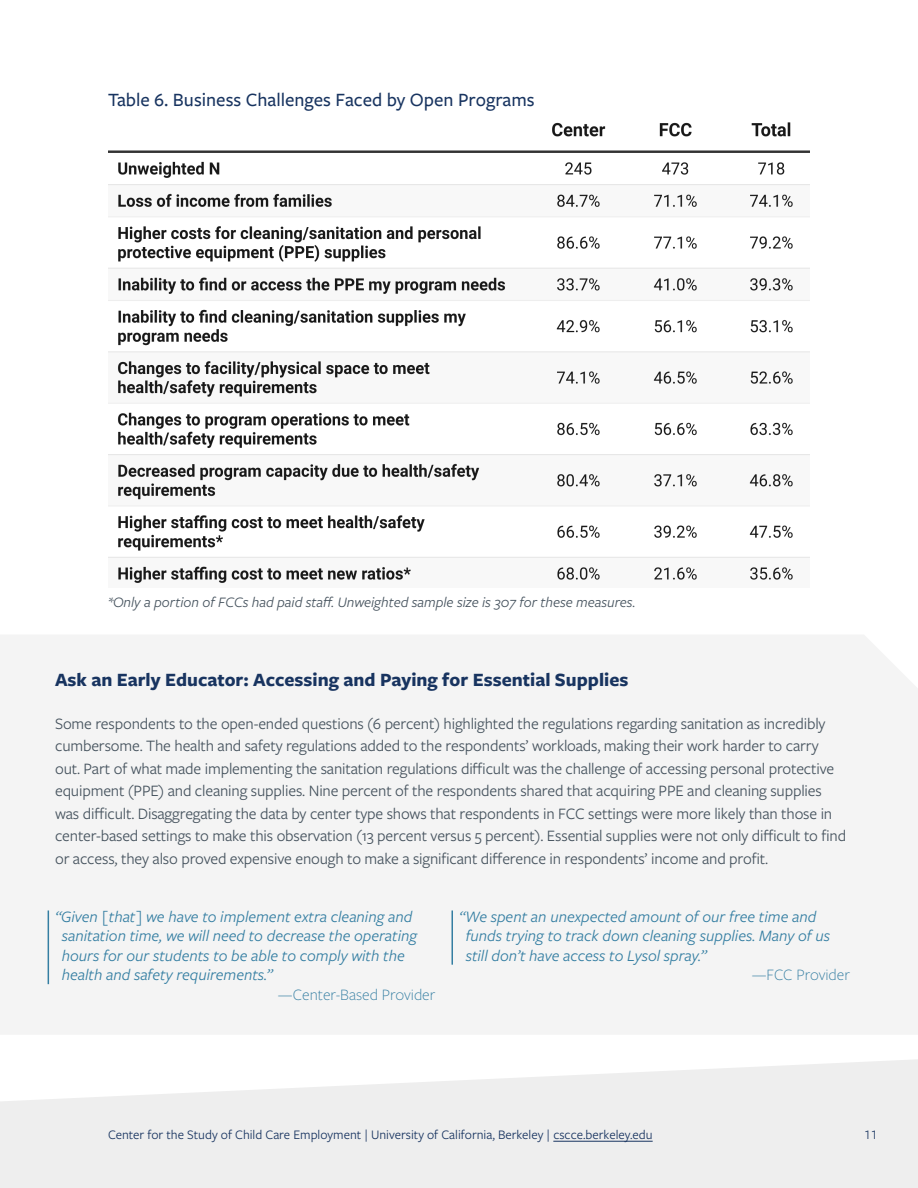
<style>
.page{position:relative;width:918px;height:1188px;background:#fff}
.page>*{position:absolute;margin:0;border:0;box-sizing:border-box;transform-origin:0 0}
.Sub-subhead{font:700 19.5px "Freight Sans Pro";color:#183460}
.Chart_Titles{font:500 19.5px "Freight Sans Pro";color:#183460}
.Body_Avenir{font:16.5px/22.5px "Freight Sans Pro";letter-spacing:-.01em;color:#46535e}
.t1{font:italic 16.5px/19.5px "Freight Sans Pro";color:#347ea2}
.quote_attribution{font:300 16.5px "Freight Sans Pro";color:#347ea2}
.Body_Avenir-2{font:italic 15px "Freight Sans Pro";color:#46535e}
.t2{font:13.5px "Freight Sans Pro";color:#183460}
</style>
<div class="page">
<svg style="left:0;top:1059px;width:918px;height:129px;fill:#eee"></svg>
<hr style="left:553px;top:1141px;width:100px;height:1px;background:#183460">
<img style="left:108px;top:122px;width:702px;height:461px">
<div style="left:0;top:635px;width:918px;height:399px;background:#f4f4f4"></div>
<hr style="left:48px;top:910px;width:1px;height:74px;background:#347ea2">
<hr style="left:452px;top:910px;width:1px;height:55px;background:#347ea2">
<p class="Chart_Titles" style="left:108px;top:87px;width:428px">Table 6. Business Challenges Faced by Open Programs</p>
<p class="Body_Avenir-2" style="left:108px;top:592px;width:529px">*Only a portion of FCCs had paid staff. Unweighted sample size is 307 for these measures.</p>
<p class="Sub-subhead" style="left:55px;top:666px;width:575px">Ask an Early Educator: Accessing and Paying for Essential Supplies</p>
<p class="Body_Avenir" style="left:55px;top:711px;width:793px">Some respondents to the open-ended questions (6 percent) highlighted the regulations regarding sanitation as incredibly cumbersome. The health and safety regulations added to the respondents’ workloads, making their work harder to carry out. Part of what made implementing the sanitation regulations difficult was the challenge of accessing personal protective equipment (PPE) and cleaning supplies. Nine percent of the respondents shared that acquiring PPE and cleaning supplies was difficult. Disaggregating the data by center type shows that respondents in FCC settings were more likely than those in center-based settings to make this observation (13 percent versus 5 percent). Essential supplies were not only difficult to find or access, they also proved expensive enough to make a significant difference in respondents’ income and profit.</p>
<p class="t1" style="left:62px;top:906px;width:357px;text-indent:-7px">“Given [that] we have to implement extra cleaning and sanitation time, we will need to decrease the operating hours for our students to be able to comply with the health and safety requirements.”</p>
<p class="quote_attribution" style="left:278px;top:984px;width:159px">—Center-Based Provider</p>
<p class="t1" style="left:466px;top:906px;width:366px;text-indent:-7px">“We spent an unexpected amount of our free time and funds trying to track down cleaning supplies. Many of us still don’t have access to Lysol spray.”</p>
<p class="quote_attribution" style="left:752px;top:964px;width:100px">—FCC Provider</p>
<p class="t2" style="left:108px;top:1126px;width:546px">Center for the Study of Child Care Employment | University of California, Berkeley | cscce.berkeley.edu</p>
<p class="t2" style="left:864px;top:1126px;width:15px">11</p>
</div>
